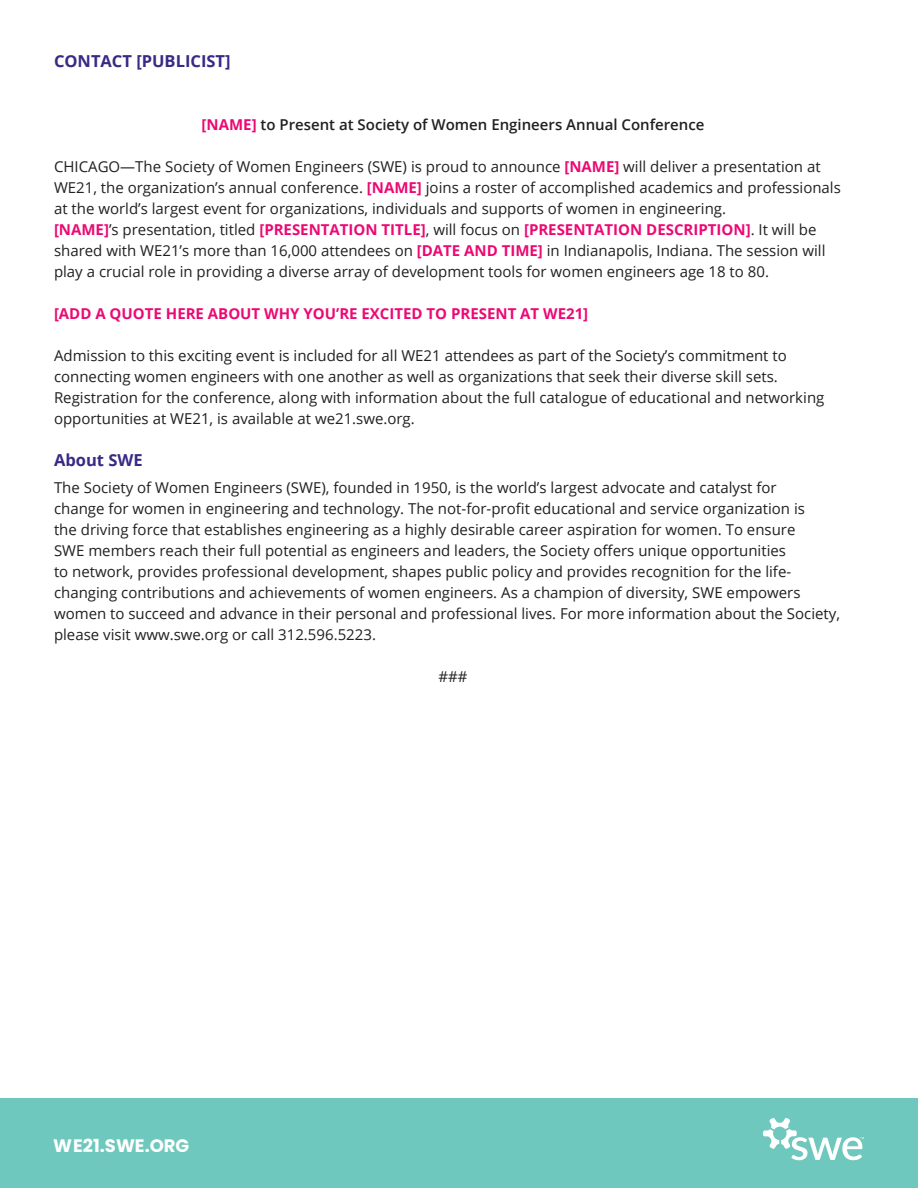
<style>
.page{position:relative;width:918px;height:1188px;background:#fff}
.page>*{position:absolute;margin:0;border:0;box-sizing:border-box;transform-origin:0 0}
.t1{font:700 18px "Poppins";color:#fff}
.t2{font:700 16.5px "Open Sans";color:#382a85}
.t3{font:15px/21px "Open Sans";color:#221f1f}
.t4{font:600 15px "Open Sans";color:#221f1f}
.t5{font:700 15px "Open Sans";color:#ec0974}
.s1{font-weight:700;color:#ec0974}
</style>
<div class="page">
<div style="left:0;top:1098px;width:918px;height:90px;background:#6fc8bd"></div>
<svg style="left:763px;top:1118px;width:101px;height:42px"></svg>
<p class="t2" style="left:54px;top:54px;width:178px">CONTACT [PUBLICIST]</p>
<p class="t4" style="left:202px;top:118px;width:504px"><span class="s1">[NAME]</span> to Present at Society of Women Engineers Annual Conference</p>
<p class="t3" style="left:54px;top:157px;width:788px">CHICAGO—The Society of Women Engineers (SWE) is proud to announce <span class="s1">[NAME]</span> will deliver a presentation at WE21, the organization’s annual conference. <span class="s1">[NAME]</span> joins a roster of accomplished academics and professionals at the world’s largest event for organizations, individuals and supports of women in engineering.<br><span class="s1">[NAME]</span>’s presentation, titled <span class="s1">[PRESENTATION TITLE]</span>, will focus on <span class="s1">[PRESENTATION DESCRIPTION]</span>. It will be shared with WE21’s more than 16,000 attendees on <span class="s1">[DATE AND TIME]</span> in Indianapolis, Indiana. The session will play a crucial role in providing a diverse array of development tools for women engineers age 18 to 80.</p>
<p class="t5" style="left:54px;top:307px;width:536px">[ADD A QUOTE HERE ABOUT WHY YOU’RE EXCITED TO PRESENT AT WE21]</p>
<p class="t3" style="left:54px;top:346px;width:772px">Admission to this exciting event is included for all WE21 attendees as part of the Society’s commitment to connecting women engineers with one another as well as organizations that seek their diverse skill sets.<br>Registration for the conference, along with information about the full catalogue of educational and networking opportunities at WE21, is available at we21.swe.org.</p>
<p class="t2" style="left:54px;top:453px;width:90px">About SWE</p>
<p class="t3" style="left:54px;top:479px;width:788px">The Society of Women Engineers (SWE), founded in 1950, is the world’s largest advocate and catalyst for<br>change for women in engineering and technology. The not-for-profit educational and service organization is<br>the driving force that establishes engineering as a highly desirable career aspiration for women. To ensure<br>SWE members reach their full potential as engineers and leaders, the Society offers unique opportunities<br>to network, provides professional development, shapes public policy and provides recognition for the life&shy;changing contributions and achievements of women engineers. As a champion of diversity, SWE empowers women to succeed and advance in their personal and professional lives. For more information about the Society, please visit www.swe.org or call 312.596.5223.</p>
<p class="t3" style="left:439px;top:668px;width:31px">###</p>
<p class="t1" style="left:53px;top:1135px;width:138px">WE21.SWE.ORG</p>
</div>
